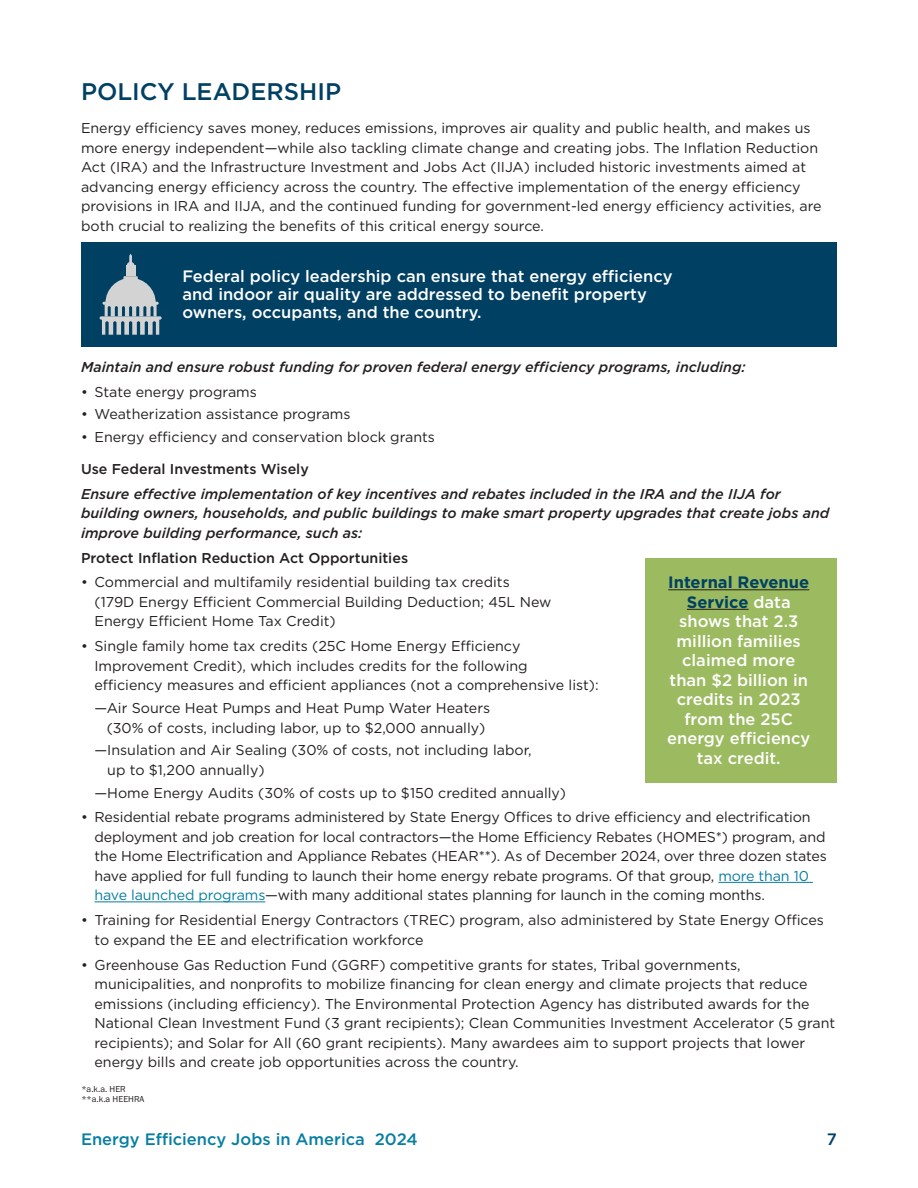
<style>
.page{position:relative;width:918px;height:1188px;background:#fff}
.page>*{position:absolute;margin:0;border:0;box-sizing:border-box;transform-origin:0 0}
.Subhead{font:500 24px "Gotham";color:#004063}
.t1{font:500 16.5px/19.5px "Gotham";color:#fff}
.t2{font:500 16.5px "Gotham";color:#077ea2}
.t3{font:500 16.5px "Gotham";color:#004063}
.Body{font:14.25px/19.5px "Gotham";color:#231f20}
.Bold_italic{font:italic 500 14.25px/19.5px "Gotham";color:#231f20}
.Bold_italic-2{font:500 14.25px "Gotham";color:#231f20}
.Footnote{font:9px/10.5px "Franklin Gothic FS";color:#231f20}
.s1{color:#077ea2}
.s2{font-weight:700;color:#004063}
</style>
<div class="page">
<div style="left:81px;top:243px;width:756px;height:104px;background:#004063"></div>
<hr style="left:718px;top:882px;width:95px;height:1px;background:#077ea2">
<hr style="left:94px;top:902px;width:171px;height:1px;background:#077ea2">
<div style="left:126px;top:265px;width:9px;height:11px;background:#d3d3d3"></div>
<svg style="left:123px;top:276px;width:15px;height:4px"></svg>
<svg style="left:100px;top:316px;width:62px;height:4px"></svg>
<svg style="left:102px;top:278px;width:57px;height:57px"></svg>
<svg style="left:127px;top:254px;width:8px;height:11px"></svg>
<div style="left:646px;top:558px;width:191px;height:225px;background:#9cba60"></div>
<hr style="left:668px;top:589px;width:141px;height:1px;background:#231f20">
<hr style="left:687px;top:609px;width:62px;height:1px;background:#231f20">
<p class="Subhead" style="left:81px;top:76px;width:262px">POLICY LEADERSHIP</p>
<p class="Body" style="left:81px;top:118px;width:742px">Energy efficiency saves money, reduces emissions, improves air quality and public health, and makes us more energy independent—while also tackling climate change and creating jobs. The Inflation Reduction Act (IRA) and the Infrastructure Investment and Jobs Act (IIJA) included historic investments aimed at advancing energy efficiency across the country. The effective implementation of the energy efficiency provisions in IRA and IIJA, and the continued funding for government-led energy efficiency activities, are both crucial to realizing the benefits of this critical energy source.</p>
<p class="t1" style="left:182px;top:267px;width:492px;line-height:18px">Federal policy leadership can ensure that energy efficiency and indoor air quality are addressed to benefit property owners, occupants, and the country.</p>
<p class="Bold_italic" style="left:81px;top:357px;width:666px">Maintain and ensure robust funding for proven federal energy efficiency programs, including:</p>
<p class="Body" style="left:81px;top:382px;width:177px">• State energy programs</p>
<p class="Body" style="left:81px;top:404px;width:271px">• Weatherization assistance programs</p>
<p class="Body" style="left:81px;top:427px;width:356px">• Energy efficiency and conservation block grants</p>
<p class="Bold_italic-2" style="left:81px;top:459px;width:229px">Use Federal Investments Wisely</p>
<p class="Bold_italic" style="left:81px;top:484px;width:750px">Ensure effective implementation of key incentives and rebates included in the IRA and the IIJA for building owners, households, and public buildings to make smart property upgrades that create jobs and improve building performance, such as:</p>
<p class="Bold_italic-2" style="left:81px;top:548px;width:329px">Protect Inflation Reduction Act Opportunities</p>
<p class="Body" style="left:94px;top:572px;width:458px;text-indent:-14px">• Commercial and multifamily residential building tax credits (179D Energy Efficient Commercial Building Deduction; 45L New<br>Energy Efficient Home Tax Credit)</p>
<p class="Body" style="left:94px;top:636px;width:506px;text-indent:-14px">• Single family home tax credits (25C Home Energy Efficiency<br>Improvement Credit), which includes credits for the following efficiency measures and efficient appliances (not a comprehensive list):</p>
<p class="Body" style="left:94px;top:698px;width:397px;text-align:center">—Air Source Heat Pumps and Heat Pump Water Heaters (30% of costs, including labor, up to $2,000 annually)</p>
<p class="Body" style="left:107px;top:740px;width:426px;text-indent:-13px">—Insulation and Air Sealing (30% of costs, not including labor, up to $1,200 annually)</p>
<p class="Body" style="left:94px;top:782px;width:473px">—Home Energy Audits (30% of costs up to $150 credited annually)</p>
<p class="Body" style="left:94px;top:807px;width:734px;text-indent:-14px">• Residential rebate programs administered by State Energy Offices to drive efficiency and electrification deployment and job creation for local contractors—the Home Efficiency Rebates (HOMES*) program, and the Home Electrification and Appliance Rebates (HEAR**). As of December 2024, over three dozen states have applied for full funding to launch their home energy rebate programs. Of that group, <span class="s1">more than 10 have launched programs</span>—with many additional states planning for launch in the coming months.</p>
<p class="Body" style="left:94px;top:910px;width:731px;text-indent:-14px">• Training for Residential Energy Contractors (TREC) program, also administered by State Energy Offices to expand the EE and electrification workforce</p>
<p class="Body" style="left:94px;top:955px;width:742px;text-indent:-14px">• Greenhouse Gas Reduction Fund (GGRF) competitive grants for states, Tribal governments, municipalities, and nonprofits to mobilize financing for clean energy and climate projects that reduce emissions (including efficiency). The Environmental Protection Agency has distributed awards for the National Clean Investment Fund (3 grant recipients); Clean Communities Investment Accelerator (5 grant recipients); and Solar for All (60 grant recipients). Many awardees aim to support projects that lower energy bills and create job opportunities across the country.</p>
<p class="Footnote" style="left:81px;top:1083px;width:65px">*a.k.a. HER **a.k.a HEEHRA</p>
<p class="t1" style="left:667px;top:572px;width:145px;text-align:center"><span class="s2">Internal Revenue<br>Service</span> data shows that 2.3 million families claimed more than $2 billion in credits in 2023 from the 25C energy efficiency tax credit.</p>
<p class="t2" style="left:81px;top:1128px;width:338px">Energy Efficiency Jobs in America 2024</p>
<p class="t3" style="left:827px;top:1128px;width:12px">7</p>
</div>
